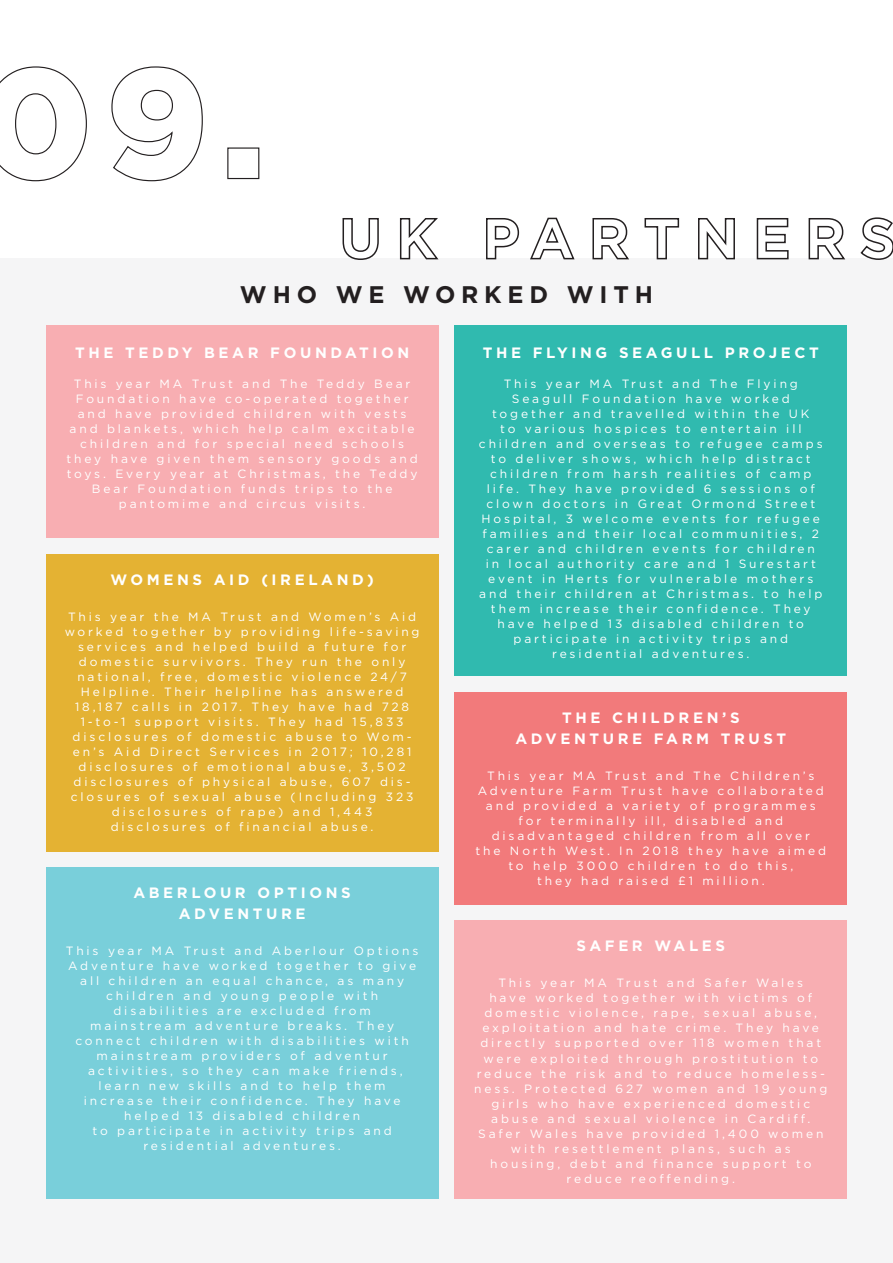
<style>
.page{position:relative;width:893px;height:1263px;background:#fff}
.page>*{position:absolute;margin:0;border:0;box-sizing:border-box;transform-origin:0 0}
.t1{font:700 24px "Gotham";letter-spacing:.24em;color:#231f20}
.t2{font:700 15px/21px "Gotham";letter-spacing:.24em;color:#fff;text-align:center}
.t3{font:12px/15px "Gotham";letter-spacing:.24em;color:#fff;text-align:center}
</style>
<div class="page">
<div style="left:0;top:258px;width:893px;height:1005px;background:#f5f5f6"></div>
<svg style="left:342px;top:218px;width:37px;height:42px"></svg>
<svg style="left:399px;top:218px;width:40px;height:42px"></svg>
<svg style="left:486px;top:218px;width:34px;height:42px"></svg>
<svg style="left:530px;top:217px;width:45px;height:43px"></svg>
<svg style="left:592px;top:218px;width:37px;height:42px"></svg>
<svg style="left:644px;top:218px;width:36px;height:42px"></svg>
<svg style="left:698px;top:218px;width:37px;height:42px"></svg>
<svg style="left:756px;top:218px;width:33px;height:42px"></svg>
<svg style="left:808px;top:218px;width:38px;height:42px"></svg>
<svg style="left:860px;top:217px;width:33px;height:43px"></svg>
<div style="left:46px;top:325px;width:392px;height:213px;background:#f8aeb2"></div>
<div style="left:455px;top:692px;width:392px;height:212px;background:#f27a7b"></div>
<div style="left:455px;top:920px;width:392px;height:278px;background:#f8aeb2"></div>
<div style="left:46px;top:554px;width:392px;height:297px;background:#e4b233"></div>
<svg style="left:0;top:66px;width:87px;height:116px"></svg>
<svg style="left:111px;top:66px;width:92px;height:116px"></svg>
<div style="left:227px;top:147px;width:32px;height:32px;border:1px solid #231f20"></div>
<div style="left:46px;top:867px;width:392px;height:331px;background:#79cfda"></div>
<div style="left:455px;top:325px;width:392px;height:350px;background:#30baaf"></div>
<h1 class="t1" style="left:240px;top:281px;width:414px">WHO WE WORKED WITH</h1>
<p class="t2" style="left:75px;top:342px;width:336px">THE TEDDY BEAR FOUNDATION</p>
<p class="t3" style="left:67px;top:376px;width:353px">This year MA Trust and The Teddy Bear Foundation have co-operated together and have provided children with vests and blankets, which help calm excitable children and for special need schools they have given them sensory goods and toys. Every year at Christmas, the Teddy Bear Foundation funds trips to the pantomime and circus visits.</p>
<p class="t2" style="left:111px;top:569px;width:265px">WOMENS AID (IRELAND)</p>
<p class="t3" style="left:65px;top:609px;width:356px">This year the MA Trust and Women’s Aid worked together by providing life-saving services and helped build a future for domestic survivors. They run the only national, free, domestic violence 24/7<br>Helpline. Their helpline has answered 18,187 calls in 2017. They have had 728<br>1-to-1 support visits. They had 15,833 disclosures of domestic abuse to Wom&shy;en’s Aid Direct Services in 2017; 10,281 disclosures of emotional abuse, 3,502 disclosures of physical abuse, 607 dis&shy;closures of sexual abuse (Including 323 disclosures of rape) and 1,443 disclosures of financial abuse.</p>
<p class="t2" style="left:133px;top:882px;width:219px">ABERLOUR OPTIONS<br>ADVENTURE</p>
<p class="t3" style="left:66px;top:943px;width:354px">This year MA Trust and Aberlour Options Adventure have worked together to give all children an equal chance, as many children and young people with disabilities are excluded from mainstream adventure breaks. They connect children with disabilities with mainstream providers of adventur activities, so they can make friends, learn new skills and to help them increase their confidence. They have helped 13 disabled children<br>to participate in activity trips and residential adventures.</p>
<p class="t2" style="left:483px;top:342px;width:338px">THE FLYING SEAGULL PROJECT</p>
<p class="t3" style="left:479px;top:376px;width:345px">This year MA Trust and The Flying Seagull Foundation have worked together and travelled within the UK<br>to various hospices to entertain ill children and overseas to refugee camps to deliver shows, which help distract children from harsh realities of camp life. They have provided 6 sessions of clown doctors in Great Ormond Street Hospital, 3 welcome events for refugee families and their local communities, 2 carer and children events for children in local authority care and 1 Surestart event in Herts for vulnerable mothers and their children at Christmas. to help them increase their confidence. They have helped 13 disabled children to participate in activity trips and residential adventures.</p>
<p class="t2" style="left:515px;top:707px;width:272px">THE CHILDREN’S<br>ADVENTURE FARM TRUST</p>
<p class="t3" style="left:475px;top:768px;width:352px">This year MA Trust and The Children’s Adventure Farm Trust have collaborated and provided a variety of programmes for terminally ill, disabled and disadvantaged children from all over<br>the North West. In 2018 they have aimed to help 3000 children to do this,<br>they had raised £1 million.</p>
<p class="t2" style="left:576px;top:935px;width:150px">SAFER WALES</p>
<p class="t3" style="left:474px;top:975px;width:355px">This year MA Trust and Safer Wales<br>have worked together with victims of domestic violence, rape, sexual abuse, exploitation and hate crime. They have directly supported over 118 women that were exploited through prostitution to reduce the risk and to reduce homeless&shy;ness. Protected 627 women and 19 young girls who have experienced domestic abuse and sexual violence in Cardiff.<br>Safer Wales have provided 1,400 women with resettlement plans, such as<br>housing, debt and finance support to reduce reoffending.</p>
</div>
